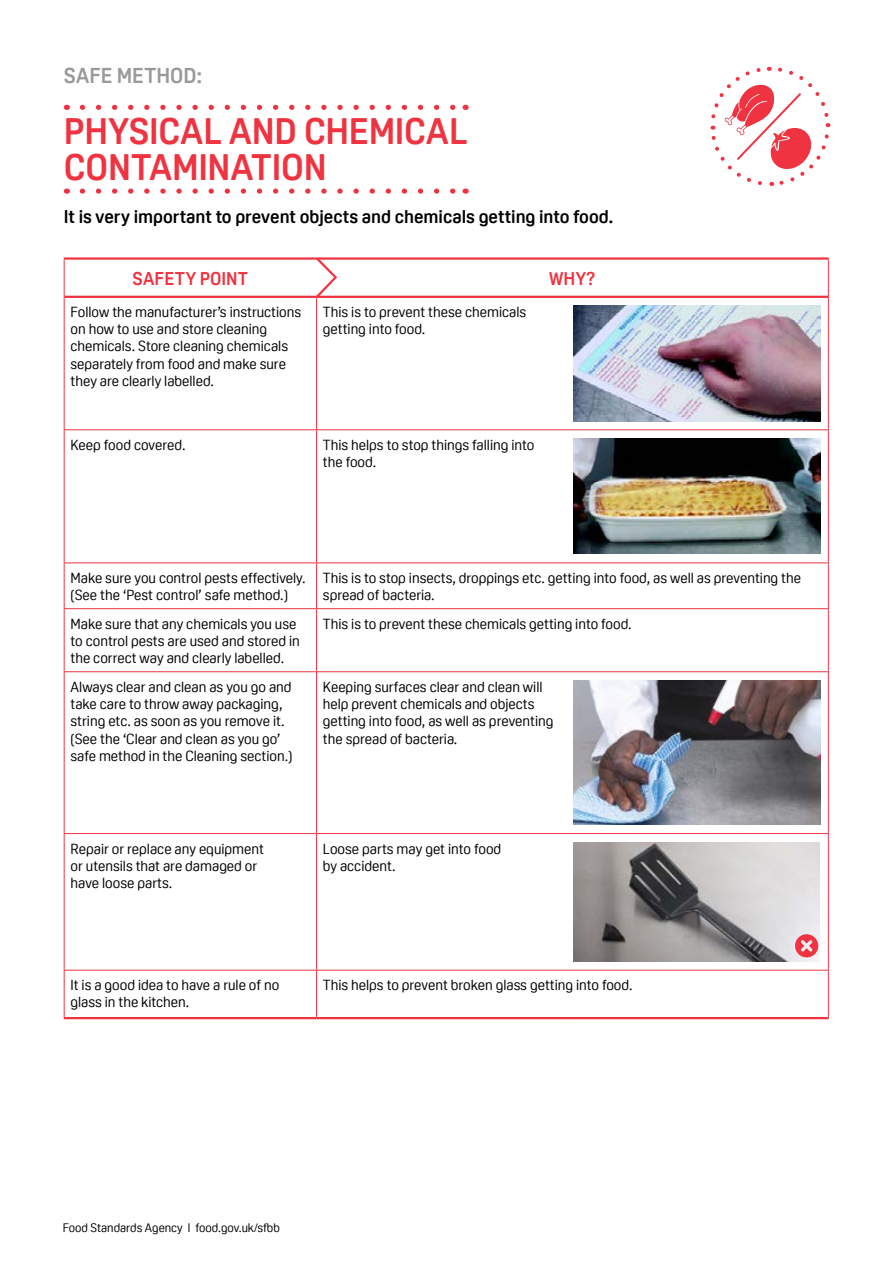
<style>
.page{position:relative;width:893px;height:1263px;background:#fff}
.page>*{position:absolute;margin:0;border:0;box-sizing:border-box;transform-origin:0 0}
.t1{font:700 36px/36px "Oscine";letter-spacing:-.005em;color:#ef3340}
.t2{font:700 21px "Oscine";color:#97999b}
.t3{font:700 18px "Oscine";color:#000}
.Heading_4{font:700 18px "Oscine";letter-spacing:.015em;color:#ef3340}
.Body_Copy{font:14.25px/17.2px "Oscine";color:#000}
.t4{font:12px "Oscine";color:#000}
</style>
<div class="page">
<svg style="left:82px;top:105px;width:374px;height:5px"></svg>
<svg style="left:82px;top:188px;width:374px;height:6px"></svg>
<hr style="left:828px;top:260px;width:1px;height:37px;background:#ef3340">
<hr style="left:828px;top:563px;width:1px;height:45px;background:#ef3340">
<hr style="left:828px;top:609px;width:1px;height:62px;background:#ef3340">
<hr style="left:828px;top:970px;width:1px;height:47px;background:#ef3340">
<hr style="left:316px;top:298px;width:1px;height:131px;background:#ef3340">
<hr style="left:828px;top:297px;width:1px;height:132px;background:#ef3340">
<hr style="left:316px;top:672px;width:1px;height:161px;background:#ef3340">
<hr style="left:316px;top:834px;width:1px;height:136px;background:#ef3340">
<hr style="left:316px;top:970px;width:1px;height:47px;background:#ef3340">
<hr style="left:316px;top:430px;width:1px;height:132px;background:#ef3340">
<hr style="left:64px;top:430px;width:1px;height:132px;background:#ef3340">
<hr style="left:64px;top:563px;width:1px;height:45px;background:#ef3340">
<hr style="left:64px;top:609px;width:1px;height:62px;background:#ef3340">
<hr style="left:64px;top:297px;width:1px;height:132px;background:#ef3340">
<hr style="left:64px;top:429px;width:253px;height:1px;background:#ef3340">
<hr style="left:317px;top:429px;width:252px;height:1px;background:#ef3340">
<hr style="left:569px;top:429px;width:260px;height:1px;background:#ef3340">
<hr style="left:828px;top:430px;width:1px;height:132px;background:#ef3340">
<hr style="left:64px;top:562px;width:253px;height:1px;background:#ef3340">
<hr style="left:64px;top:608px;width:253px;height:1px;background:#ef3340">
<hr style="left:317px;top:562px;width:252px;height:1px;background:#ef3340">
<hr style="left:316px;top:563px;width:1px;height:45px;background:#ef3340">
<hr style="left:569px;top:562px;width:260px;height:1px;background:#ef3340">
<hr style="left:317px;top:608px;width:252px;height:1px;background:#ef3340">
<hr style="left:316px;top:609px;width:1px;height:62px;background:#ef3340">
<hr style="left:569px;top:608px;width:260px;height:1px;background:#ef3340">
<hr style="left:64px;top:671px;width:253px;height:1px;background:#ef3340">
<hr style="left:64px;top:672px;width:1px;height:161px;background:#ef3340">
<hr style="left:317px;top:671px;width:252px;height:1px;background:#ef3340">
<hr style="left:569px;top:671px;width:260px;height:1px;background:#ef3340">
<hr style="left:828px;top:672px;width:1px;height:161px;background:#ef3340">
<hr style="left:64px;top:257px;width:253px;height:3px;background:#ef3340">
<hr style="left:317px;top:257px;width:252px;height:3px;background:#ef3340">
<hr style="left:569px;top:257px;width:260px;height:3px;background:#ef3340">
<hr style="left:65px;top:296px;width:252px;height:2px;background:#ef3340">
<hr style="left:317px;top:296px;width:252px;height:2px;background:#ef3340">
<hr style="left:64px;top:260px;width:1px;height:37px;background:#ef3340">
<hr style="left:569px;top:296px;width:259px;height:2px;background:#ef3340">
<hr style="left:64px;top:833px;width:253px;height:1px;background:#ef3340">
<hr style="left:64px;top:834px;width:1px;height:136px;background:#ef3340">
<hr style="left:317px;top:833px;width:252px;height:1px;background:#ef3340">
<hr style="left:569px;top:833px;width:260px;height:1px;background:#ef3340">
<hr style="left:828px;top:834px;width:1px;height:136px;background:#ef3340">
<hr style="left:64px;top:970px;width:253px;height:1px;background:#ef3340">
<hr style="left:64px;top:970px;width:1px;height:47px;background:#ef3340">
<hr style="left:317px;top:970px;width:252px;height:1px;background:#ef3340">
<hr style="left:569px;top:970px;width:260px;height:1px;background:#ef3340">
<hr style="left:64px;top:1017px;width:253px;height:2px;background:#ef3340">
<hr style="left:317px;top:1017px;width:252px;height:2px;background:#ef3340">
<hr style="left:569px;top:1017px;width:260px;height:2px;background:#ef3340">
<svg style="left:314px;top:257px;width:25px;height:43px"></svg>
<svg style="left:710px;top:66px;width:121px;height:120px"></svg>
<img style="left:574px;top:305px;width:246px;height:116px">
<img style="left:574px;top:438px;width:246px;height:116px">
<img style="left:574px;top:680px;width:246px;height:144px">
<img style="left:573px;top:842px;width:247px;height:120px">
<svg style="left:795px;top:934px;width:23px;height:23px"></svg>
<h1 class="t2" style="left:64px;top:64px;width:140px">SAFE METHOD:</h1>
<h2 class="t1" style="left:64px;top:113px;width:405px">PHYSICAL AND CHEMICAL<br>CONTAMINATION</h2>
<h6 class="t3" style="left:64px;top:207px;width:551px">It is very important to prevent objects and chemicals getting into food.</h6>
<h4 class="Heading_4" style="left:133px;top:268px;width:117px">SAFETY POINT</h4>
<h4 class="Heading_4" style="left:549px;top:268px;width:48px">WHY?</h4>
<p class="Body_Copy" style="left:71px;top:303px;width:232px">Follow the manufacturer’s instructions on how to use and store cleaning chemicals. Store cleaning chemicals separately from food and make sure they are clearly labelled.</p>
<p class="Body_Copy" style="left:323px;top:303px;width:205px">This is to prevent these chemicals getting into food.</p>
<p class="Body_Copy" style="left:71px;top:436px;width:116px">Keep food covered.</p>
<p class="Body_Copy" style="left:323px;top:436px;width:213px">This helps to stop things falling into the food.</p>
<p class="Body_Copy" style="left:71px;top:569px;width:237px">Make sure you control pests effectively. (See the ‘Pest control’ safe method.)</p>
<p class="Body_Copy" style="left:323px;top:569px;width:480px">This is to stop insects, droppings etc. getting into food, as well as preventing the spread of bacteria.</p>
<p class="Body_Copy" style="left:71px;top:615px;width:231px">Make sure that any chemicals you use to control pests are used and stored in the correct way and clearly labelled.</p>
<p class="Body_Copy" style="left:323px;top:615px;width:310px">This is to prevent these chemicals getting into food.</p>
<p class="Body_Copy" style="left:71px;top:678px;width:223px">Always clear and clean as you go and take care to throw away packaging, string etc. as soon as you remove it. (See the ‘Clear and clean as you go’ safe method in the Cleaning section.)</p>
<p class="Body_Copy" style="left:323px;top:678px;width:232px">Keeping surfaces clear and clean will help prevent chemicals and objects getting into food, as well as preventing the spread of bacteria.</p>
<p class="Body_Copy" style="left:71px;top:840px;width:195px">Repair or replace any equipment or utensils that are damaged or have loose parts.</p>
<p class="Body_Copy" style="left:323px;top:840px;width:180px">Loose parts may get into food by accident.</p>
<p class="Body_Copy" style="left:71px;top:977px;width:210px">It is a good idea to have a rule of no glass in the kitchen.</p>
<p class="Body_Copy" style="left:323px;top:977px;width:311px">This helps to prevent broken glass getting into food.</p>
<p class="t4" style="left:63px;top:1221px;width:219px">Food Standards Agency l food.gov.uk/sfbb</p>
</div>
